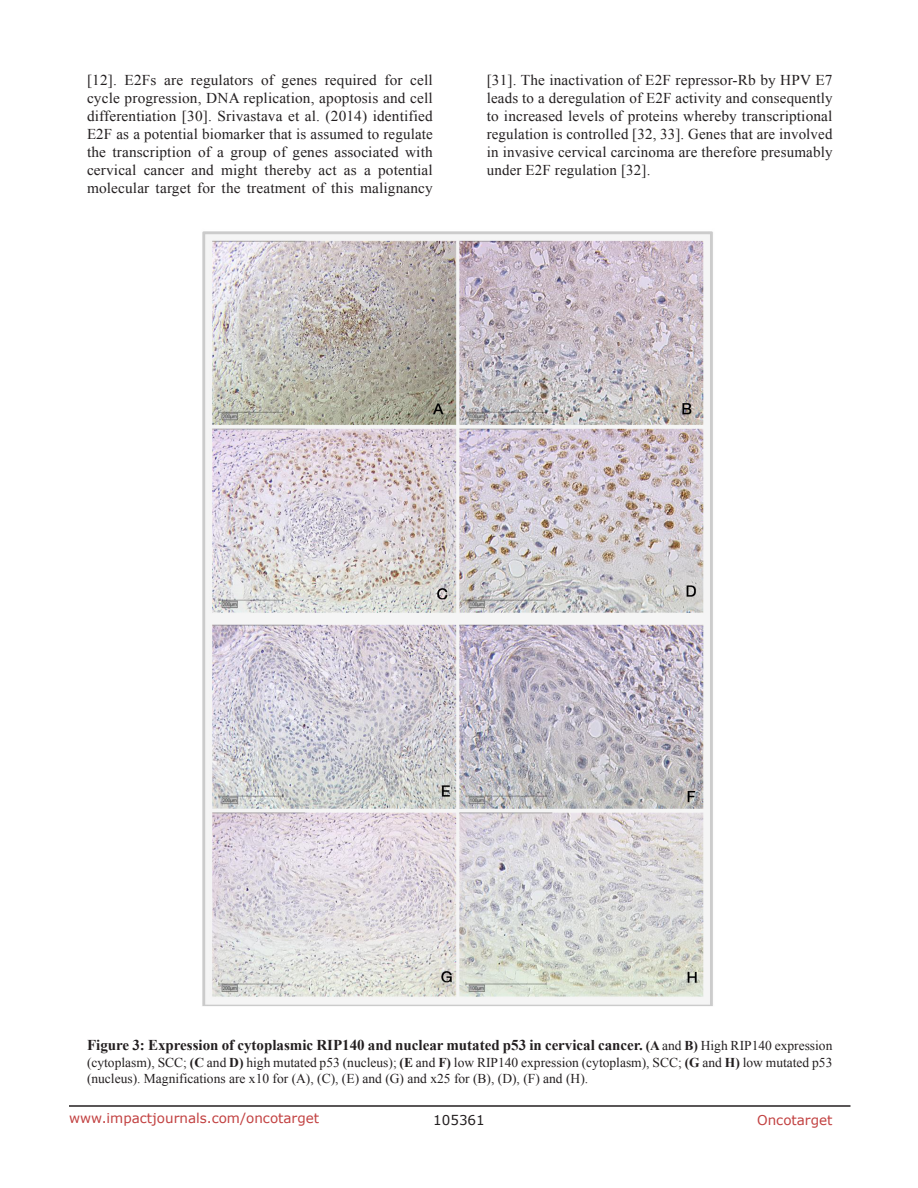
<style>
.page{position:relative;width:918px;height:1188px;background:#fff}
.page>*{position:absolute;margin:0;border:0;box-sizing:border-box;transform-origin:0 0}
.BodyText{font:15px/18px "Times New Roman";letter-spacing:.01em;color:#231f20;text-align:justify}
.figuretext{font:700 15px "Times New Roman";color:#231f20}
.figuretext-2{font:13.5px/16.2px "Times New Roman";color:#231f20}
.t1{font:13.5px "Verdana";color:#c24141}
.t2{font:13.5px "Verdana";color:#231f20}
.s1{font-size:13.5px}
.s2{font-weight:400;font-size:13.5px}
.s3{font-weight:700}
</style>
<div class="page">
<hr style="left:69px;top:1105px;width:781px;height:2px;background:#231f20">
<img style="left:202px;top:231px;width:511px;height:775px">
<p class="BodyText" style="left:87px;top:71px;width:347px">[12]. E2Fs are regulators of genes required for cell cycle progression, DNA replication, apoptosis and cell differentiation [30]. Srivastava et al. (2014) identified E2F as a potential biomarker that is assumed to regulate the transcription of a group of genes associated with cervical cancer and might thereby act as a potential molecular target for the treatment of this malignancy</p>
<p class="BodyText" style="left:487px;top:71px;width:347px">[31]. The inactivation of E2F repressor-Rb by HPV E7 leads to a deregulation of E2F activity and consequently to increased levels of proteins whereby transcriptional regulation is controlled [32, 33]. Genes that are involved in invasive cervical carcinoma are therefore presumably under E2F regulation [32].</p>
<p class="figuretext" style="left:87px;top:1035px;width:747px">Figure 3: Expression of cytoplasmic RIP140 and nuclear mutated p53 in cervical cancer. <span class="s1">(A</span> <span class="s2">and</span> <span class="s1">B)</span> <span class="s2">High RIP140 expression</span></p>
<p class="figuretext-2" style="left:87px;top:1054px;width:747px">(cytoplasm), SCC; <span class="s3">(C</span> and <span class="s3">D)</span> high mutated p53 (nucleus); <span class="s3">(E</span> and <span class="s3">F)</span> low RIP140 expression (cytoplasm), SCC; <span class="s3">(G</span> and <span class="s3">H)</span> low mutated p53 (nucleus). Magnifications are x10 for (A), (C), (E) and (G) and x25 for (B), (D), (F) and (H).</p>
<p class="t1" style="left:69px;top:1109px;width:252px">www.impactjournals.com/oncotarget</p>
<p class="t2" style="left:433px;top:1111px;width:53px">105361</p>
<p class="t1" style="left:757px;top:1111px;width:77px">Oncotarget</p>
</div>
